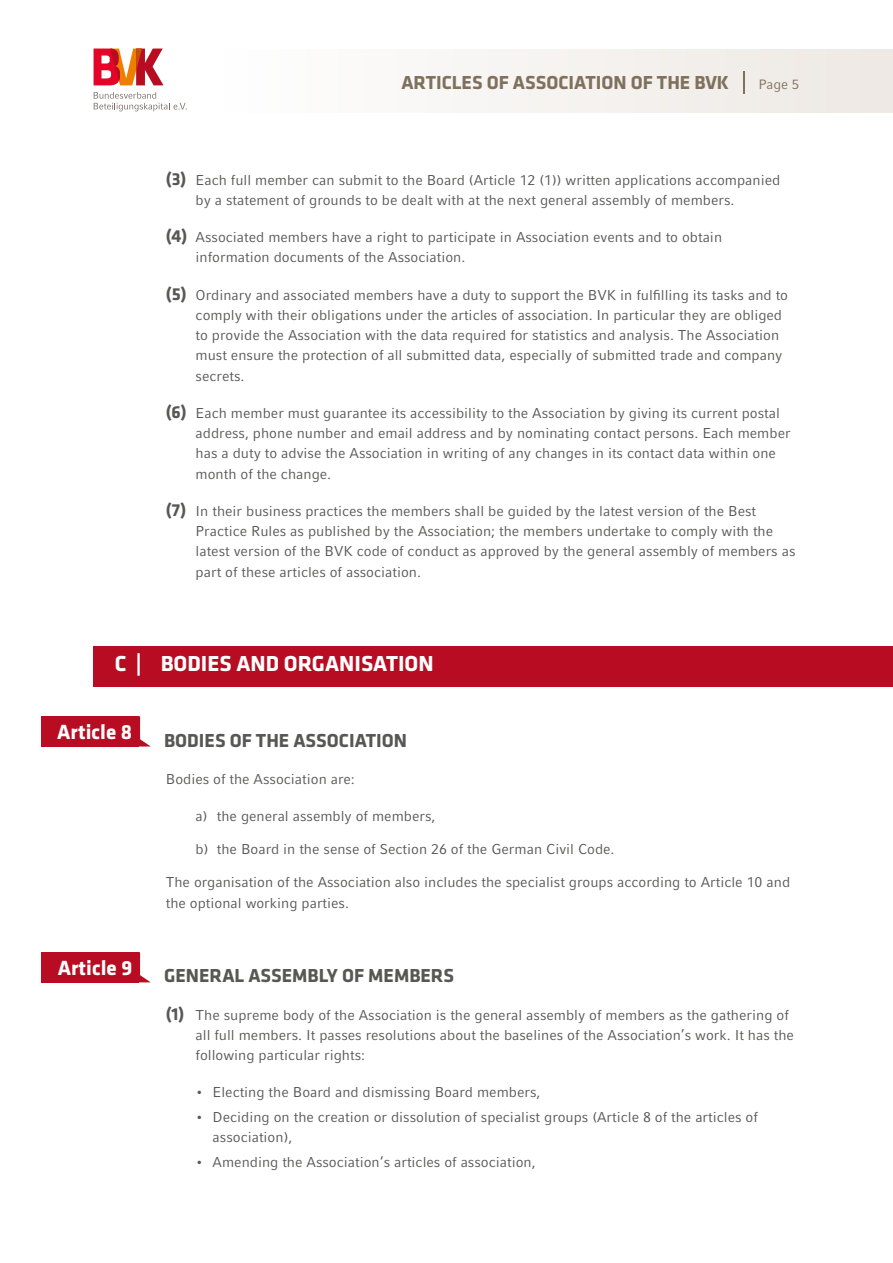
<style>
.page{position:relative;width:893px;height:1263px;background:#fff}
.page>*{position:absolute;margin:0;border:0;box-sizing:border-box;transform-origin:0 0}
.t1{font:700 22.5px "Klavika Basic";color:#fff}
.t2{font:700 21.3px "Klavika Basic";color:#fff}
.t3{font:700 19.8px "Arial";color:#fff}
.t4{font:700 19.5px "Klavika Basic";color:#575756}
.t5{font:700 19.5px "Klavika Basic";color:#80715d}
.t6{font:14.25px/20.2px "Compatil Fact LT Pro";color:#575756}
.t7{font:13.5px "Compatil Fact LT Pro";color:#80715d}
.s1{font-family:"Klavika Basic";font-weight:700;font-size:18px}
.s2{font-family:"Klavika Basic";font-size:21.3px}
</style>
<div class="page">
<div style="left:224px;top:49px;width:669px;height:63px;background:linear-gradient(to right,#fefefe,#ede8e3)"></div>
<svg style="left:743px;top:71px;width:1px;height:22px"></svg>
<svg style="left:94px;top:92px;width:93px;height:19px"></svg>
<svg style="left:94px;top:49px;width:70px;height:36px"></svg>
<div style="left:94px;top:646px;width:799px;height:40px;background:#b80c23"></div>
<div style="left:41px;top:952px;width:98px;height:30px;background:#b80c23"></div>
<svg style="left:139px;top:952px;width:11px;height:30px"></svg>
<div style="left:41px;top:716px;width:98px;height:30px;background:#b80c23"></div>
<svg style="left:139px;top:716px;width:11px;height:30px"></svg>
<h3 class="t5" style="left:401px;top:68px;width:329px">ARTICLES OF ASSOCIATION OF THE BVK</h3>
<p class="t7" style="left:759px;top:76px;width:42px">Page 5</p>
<p class="t6" style="left:196px;top:169px;width:586px;text-indent:-30px"><span class="s1">(3)</span> Each full member can submit to the Board (Article 12 (1)) written applications accompanied by a statement of grounds to be dealt with at the next general assembly of members.</p>
<p class="t6" style="left:196px;top:227px;width:528px;text-indent:-30px"><span class="s1">(4)</span> Associated members have a right to participate in Association events and to obtain information documents of the Association.</p>
<p class="t6" style="left:196px;top:285px;width:594px;text-indent:-30px"><span class="s1">(5)</span> Ordinary and associated members have a duty to support the BVK in fulfilling its tasks and to comply with their obligations under the articles of association. In particular they are obliged to provide the Association with the data required for statistics and analysis. The Association must ensure the protection of all submitted data, especially of submitted trade and company secrets.</p>
<p class="t6" style="left:196px;top:403px;width:597px;text-indent:-30px"><span class="s1">(6)</span> Each member must guarantee its accessibility to the Association by giving its current postal address, phone number and email address and by nominating contact persons. Each member has a duty to advise the Association in writing of any changes in its contact data within one month of the change.</p>
<p class="t6" style="left:196px;top:501px;width:601px;text-indent:-30px"><span class="s1">(7)</span> In their business practices the members shall be guided by the latest version of the Best Practice Rules as published by the Association; the members undertake to comply with the latest version of the BVK code of conduct as approved by the general assembly of members as part of these articles of association.</p>
<h1 class="t1" style="left:115px;top:648px;width:320px">C | BODIES AND ORGANISATION</h1>
<h3 class="t3" style="left:104px;top:717px;width:26px">§ <span class="s2">8</span></h3>
<h3 class="t4" style="left:164px;top:726px;width:245px">BODIES OF THE ASSOCIATION</h3>
<p class="t6" style="left:166px;top:769px;width:191px">Bodies of the Association are:</p>
<p class="t6" style="left:196px;top:806px;width:241px">a) the general assembly of members,</p>
<p class="t6" style="left:196px;top:839px;width:420px">b) the Board in the sense of Section 26 of the German Civil Code.</p>
<p class="t6" style="left:166px;top:872px;width:626px">The organisation of the Association also includes the specialist groups according to Article 10 and the optional working parties.</p>
<h2 class="t2" style="left:57px;top:717px;width:77px">Article 8</h2>
<h3 class="t3" style="left:105px;top:952px;width:26px">§ <span class="s2">9</span></h3>
<h3 class="t4" style="left:164px;top:962px;width:291px">GENERAL ASSEMBLY OF MEMBERS</h3>
<p class="t6" style="left:196px;top:1004px;width:600px;text-indent:-30px"><span class="s1">(1)</span> The supreme body of the Association is the general assembly of members as the gathering of all full members. It passes resolutions about the baselines of the Association’s work. It has the following particular rights:</p>
<p class="t6" style="left:196px;top:1082px;width:346px">• Electing the Board and dismissing Board members,</p>
<p class="t6" style="left:213px;top:1107px;width:547px;text-indent:-17px">• Deciding on the creation or dissolution of specialist groups (Article 8 of the articles of association),</p>
<p class="t6" style="left:196px;top:1151px;width:342px">• Amending the Association‘s articles of association,</p>
<h2 class="t2" style="left:58px;top:952px;width:76px">Article 9</h2>
</div>
